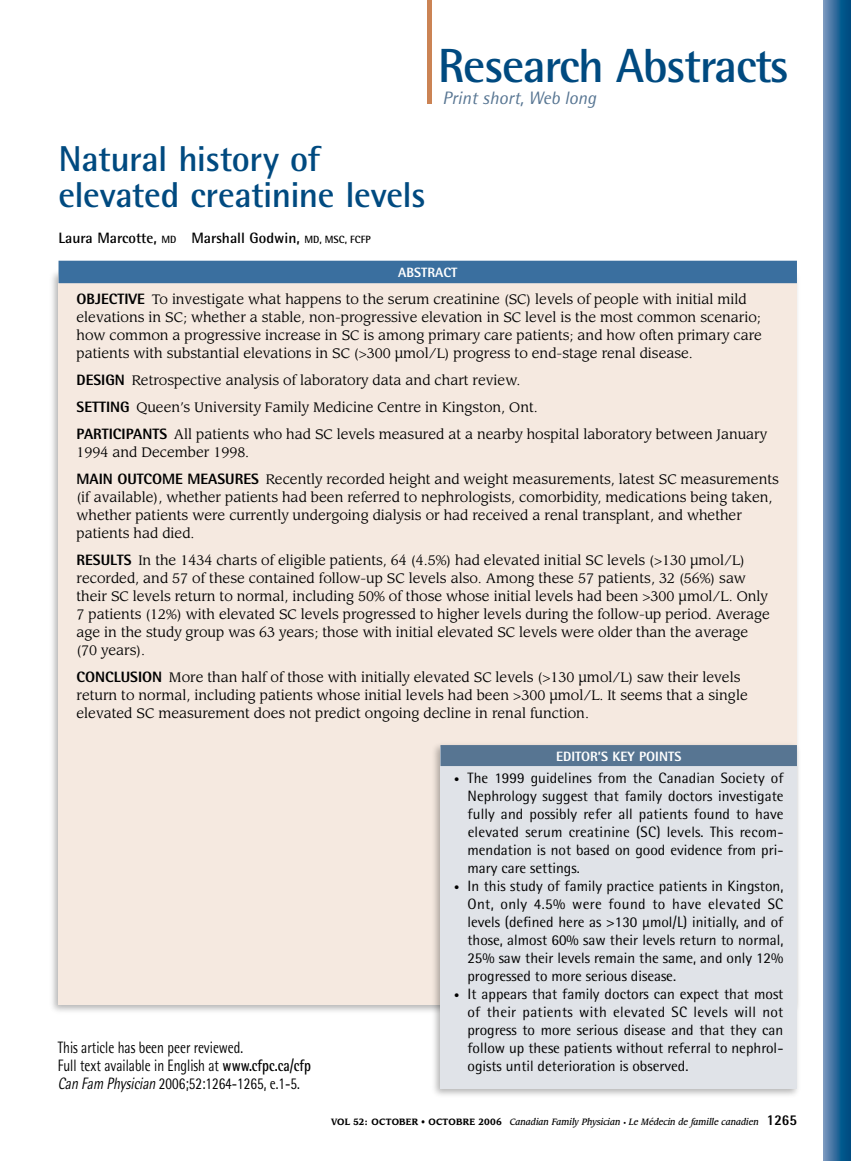
<style>
.page{position:relative;width:851px;height:1161px;background:#fff}
.page>*{position:absolute;margin:0;border:0;box-sizing:border-box;transform-origin:0 0}
.t1{font:700 48px "Rotis Semi Sans Std";letter-spacing:-.03em;color:#004a80}
.t2{font:700 36px/36px "Rotis Semi Sans Std";letter-spacing:-.015em;color:#004a80}
.t3{font:italic 18px "Rotis Semi Sans Std";color:#577592}
.t4{font:16.5px/18px "Rotis Semi Sans Std";color:#000;scale:.8 1}
.t5{font:15px/18px "Rotis Semi Sans Std";color:#000;text-align:justify}
.t6{font:700 15px "Rotis Semi Sans Std";color:#000}
.t7{font:13.5px/18px "Leawood Std";color:#000}
.t8{font:800 13.5px "Rotis Semi Sans Std";color:#fff}
.t9{font:italic 500 9px "Leawood Std";color:#000;scale:.9 1}
.s1{font-size:10.5px}
.s2{font-family:"Rotis Semi Sans Std";font-weight:800;font-size:15px}
.s3{font-weight:700}
.s4{font-style:italic}
.s5{font-weight:700;font-style:normal}
.s6{font-style:normal;font-size:6px}
.s7{font-family:"Rotis Semi Sans Std";font-weight:800;font-style:normal;font-size:15px}
</style>
<div class="page">
<svg style="left:824px;top:0;width:26px;height:1161px;background:#2c6a9a"></svg>
<div style="left:427px;top:0;width:5px;height:104px;background:#cb8354"></div>
<div style="left:47px;top:268px;width:754px;height:748px;background:#000;opacity:.3"></div>
<div style="left:58px;top:273px;width:738px;height:732px;background:#f5e9e0"></div>
<div style="left:58px;top:261px;width:738px;height:22px;background:#3a6f9f"></div>
<div style="left:429px;top:740px;width:373px;height:360px;background:#000;opacity:.3"></div>
<div style="left:440px;top:747px;width:356px;height:342px;background:#e0e3e8"></div>
<div style="left:440px;top:745px;width:356px;height:21px;background:#577592"></div>
<h1 class="t1" style="left:438px;top:36px;width:352px">Research Abstracts</h1>
<h3 class="t3" style="left:442px;top:87px;width:155px">Print short, Web long</h3>
<h2 class="t2" style="left:58px;top:140px;width:368px">Natural history of elevated creatinine levels</h2>
<p class="t6" style="left:58px;top:229px;width:314px">Laura Marcotte, <span class="s1">m d</span> Marshall Godwin, <span class="s1">MD, MSC, FCFP</span></p>
<p class="t8" style="left:398px;top:264px;width:61px">ABSTRACT</p>
<p class="t7" style="left:76px;top:291px;width:686px"><span class="s2">OBJECTIVE</span> To investigate what happens to the serum creatinine (SC) levels of people with initial mild elevations in SC; whether a stable, non-progressive elevation in SC level is the most common scenario; how common a progressive increase in SC is among primary care patients; and how often primary care patients with substantial elevations in SC (&gt;300 μmol/L) progress to end-stage renal disease.</p>
<p class="t7" style="left:76px;top:367px;width:692px;line-height:27px"><span class="s2">DESIGN</span> Retrospective analysis of laboratory data and chart review.<br><span class="s2">SETTING</span> Queen’s University Family Medicine Centre in Kingston, Ont.<br><span class="s2">PARTICIPANTS</span> All patients who had SC levels measured at a nearby hospital laboratory between January</p>
<p class="t7" style="left:76px;top:439px;width:704px;line-height:27px">1994 and December 1998.<br><span class="s2">MAIN OUTCOME MEASURES</span> Recently recorded height and weight measurements, latest SC measurements</p>
<p class="t7" style="left:77px;top:489px;width:697px">(if available), whether patients had been referred to nephrologists, comorbidity, medications being taken, whether patients were currently undergoing dialysis or had received a renal transplant, and whether patients had died.</p>
<p class="t7" style="left:76px;top:552px;width:694px"><span class="s2">RESULTS</span> In the 1434 charts of eligible patients, 64 (4.5%) had elevated initial SC levels (&gt;130 μmol/L) recorded, and 57 of these contained follow-up SC levels also. Among these 57 patients, 32 (56%) saw their SC levels return to normal, including 50% of those whose initial levels had been &gt;300 μmol/L. Only 7 patients (12%) with elevated SC levels progressed to higher levels during the follow-up period. Average age in the study group was 63 years; those with initial elevated SC levels were older than the average (70 years).</p>
<p class="t7" style="left:76px;top:669px;width:672px"><span class="s2">CONCLUSION</span> More than half of those with initially elevated SC levels (&gt;130 μmol/L) saw their levels return to normal, including patients whose initial levels had been &gt;300 μmol/L. It seems that a single elevated SC measurement does not predict ongoing decline in renal function.</p>
<p class="t8" style="left:556px;top:748px;width:15px">EDITOR</p>
<p class="t8" style="left:598px;top:748px;width:50px">’S KEY POINTS</p>
<p class="t5" style="left:467px;top:769px;width:317px;text-indent:-14px"><span class="s1">•</span> The 1999 guidelines from the Canadian Society of Nephrology suggest that family doctors investigate fully and possibly refer all patients found to have elevated serum creatinine (SC) levels. This recom&shy;mendation is not based on good evidence from pri&shy;mary care settings.</p>
<p class="t5" style="left:467px;top:877px;width:317px;text-indent:-13px"><span class="s1">•</span> In this study of family practice patients in Kingston, Ont, only 4.5% were found to have elevated SC levels (defined here as &gt;130 μmol/L) initially, and of those, almost 60% saw their levels return to normal, 25% saw their levels remain the same, and only 12% progressed to more serious disease.</p>
<p class="t5" style="left:467px;top:985px;width:317px;text-indent:-13px"><span class="s1">•</span> It appears that family doctors can expect that most of their patients with elevated SC levels will not progress to more serious disease and that they can follow up these patients without referral to nephrol&shy;ogists until deterioration is observed.</p>
<p class="t4" style="left:58px;top:1038px;width:318px">This article has been peer reviewed.<br>Full text available in English at <span class="s3">www.cfpc.ca/cfp<br></span><span class="s4">CanFamPhysician</span>2006;52:1264-1265, e.1-5.</p>
<p class="t9" style="left:331px;top:1116px;width:519px"><span class="s5">VOL 52: OCTOBER • OCTOBRE 2006</span> Canadian Family Physician <span class="s6">•</span> Le Médecin de famille canadien <span class="s7">1265</span></p>
</div>
